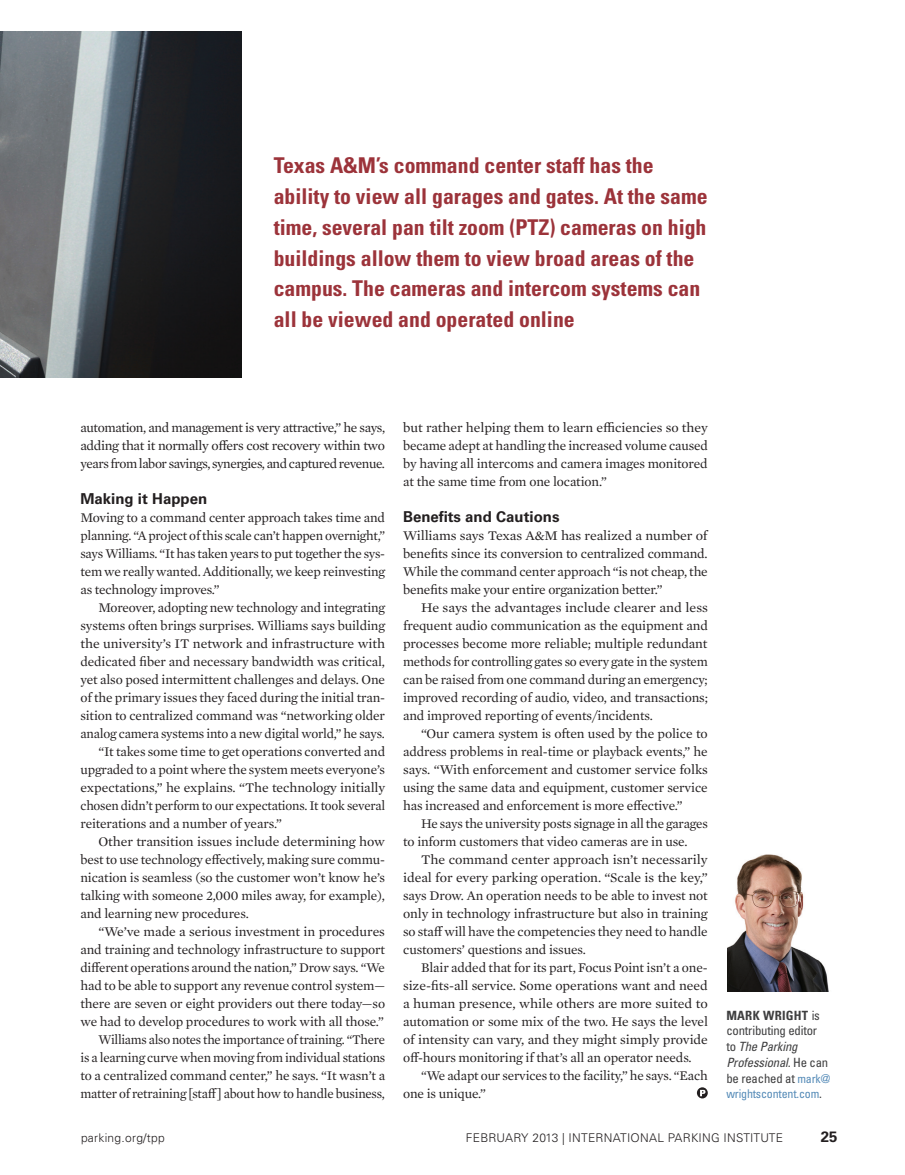
<style>
.page{position:relative;width:905px;height:1175px;background:#fff}
.page>*{position:absolute;margin:0;border:0;box-sizing:border-box;transform-origin:0 0}
.t1{font:700 condensed 21.75px/30.8px "Univers LT Std";color:#9c333a}
.t2{font:700 15px "Univers LT Std";color:#231f20}
.t3{font:13.5px/18px "Mercury Text G1";letter-spacing:-.01em;color:#231f20;text-align:justify}
.t4{font:13.5px "Mercury Text G1";letter-spacing:-.01em;color:#231f20;scale:1.04 1}
.t5{font:13.5px "Mercury Text G1";letter-spacing:-.01em;color:#231f20;scale:.96 1}
.t6{font:13.5px "Mercury Text G1";letter-spacing:-.01em;color:#231f20;scale:1.05 1}
.t7{font:condensed 12.75px/15.8px "Univers LT Std";letter-spacing:-.015em;color:#3e3e3f}
.t8{font:300 12px "Univers LT Std";letter-spacing:.02em;color:#231f20}
.t9{font:condensed 12px "Univers LT Std";letter-spacing:-.015em;color:#548ab7}
.s1{font-weight:700}
.s2{font-style:italic}
.s3{font-size:12px;color:#548ab7}
.s4{font-size:12.75px;color:#3e3e3f}
</style>
<div class="page">
<svg style="left:697px;top:1087px;width:10px;height:11px"></svg>
<svg style="left:700px;top:1089px;width:5px;height:7px"></svg>
<img style="left:727px;top:854px;width:102px;height:137px">
<img style="left:0;top:31px;width:242px;height:346px">
<p class="t1" style="left:274px;top:150px;width:435px">Texas A&amp;M’s command center staff has the ability to view all garages and gates. At the same time, several pan tilt zoom (PTZ) cameras on high buildings allow them to view broad areas of the campus. The cameras and intercom systems can all be viewed and operated online</p>
<p class="t3" style="left:80px;top:418px;width:306px">automation, and management is very attractive,” he says, adding that it normally offers cost recovery within two years from labor savings, synergies, and captured revenue.</p>
<p class="t2" style="left:80px;top:490px;width:128px">Making it Happen</p>
<p class="t3" style="left:80px;top:508px;width:306px">Moving to a command center approach takes time and</p>
<p class="t3" style="left:80px;top:526px;width:306px">planning. “A project of this scale can’t happen overnight,”</p>
<p class="t3" style="left:80px;top:544px;width:306px">says Williams. “It has taken years to put together the sys-</p>
<p class="t3" style="left:80px;top:562px;width:306px">tem we really wanted. Additionally, we keep reinvesting</p>
<p class="t3" style="left:80px;top:580px;width:141px">as technology improves.”</p>
<p class="t3" style="left:98px;top:598px;width:288px">Moreover, adopting new technology and integrating</p>
<p class="t3" style="left:80px;top:616px;width:306px">systems often brings surprises. Williams says building</p>
<p class="t3" style="left:80px;top:634px;width:306px">the university’s IT network and infrastructure with</p>
<p class="t3" style="left:80px;top:652px;width:306px">dedicated fiber and necessary bandwidth was critical,</p>
<p class="t3" style="left:80px;top:670px;width:306px">yet also posed intermittent challenges and delays. One</p>
<p class="t3" style="left:80px;top:688px;width:306px">of the primary issues they faced during the initial tran-</p>
<p class="t3" style="left:80px;top:706px;width:306px">sition to centralized command was “networking older</p>
<p class="t3" style="left:80px;top:724px;width:306px">analog camera systems into a new digital world,” he says.</p>
<p class="t3" style="left:98px;top:742px;width:288px">“It takes some time to get operations converted and</p>
<p class="t3" style="left:80px;top:760px;width:306px">upgraded to a point where the system meets everyone’s</p>
<p class="t3" style="left:80px;top:778px;width:306px">expectations,” he explains. “The technology initially</p>
<p class="t5" style="left:80px;top:796px;width:319px">chosen didn’t perform to our expectations. It took several</p>
<p class="t3" style="left:80px;top:814px;width:203px">reiterations and a number of years.”</p>
<p class="t3" style="left:98px;top:832px;width:288px">Other transition issues include determining how</p>
<p class="t3" style="left:80px;top:850px;width:306px">best to use technology effectively, making sure commu-</p>
<p class="t3" style="left:80px;top:868px;width:306px">nication is seamless (so the customer won’t know he’s</p>
<p class="t3" style="left:80px;top:886px;width:306px">talking with someone 2,000 miles away, for example),</p>
<p class="t3" style="left:80px;top:904px;width:170px">and learning new procedures.</p>
<p class="t3" style="left:98px;top:922px;width:288px">“We’ve made a serious investment in procedures</p>
<p class="t3" style="left:80px;top:940px;width:306px">and training and technology infrastructure to support</p>
<p class="t3" style="left:80px;top:958px;width:306px">different operations around the nation,” Drow says. “We</p>
<p class="t3" style="left:80px;top:976px;width:306px">had to be able to support any revenue control system—</p>
<p class="t3" style="left:80px;top:994px;width:306px">there are seven or eight providers out there today—so</p>
<p class="t3" style="left:80px;top:1012px;width:305px">we had to develop procedures to work with all those.”</p>
<p class="t5" style="left:98px;top:1030px;width:300px">Williams also notes the importance of training. “There</p>
<p class="t3" style="left:80px;top:1048px;width:306px">is a learning curve when moving from individual stations</p>
<p class="t3" style="left:80px;top:1066px;width:306px">to a centralized command center,” he says. “It wasn’t a</p>
<p class="t3" style="left:80px;top:1084px;width:306px">matter of retraining [staff] about how to handle business,</p>
<p class="t3" style="left:403px;top:418px;width:306px">but rather helping them to learn efficiencies so they became adept at handling the increased volume caused by having all intercoms and camera images monitored at the same time from one location.”</p>
<p class="t2" style="left:403px;top:508px;width:158px">Benefits and Cautions</p>
<p class="t4" style="left:403px;top:526px;width:294px">Williams says Texas A&amp;M has realized a number of</p>
<p class="t3" style="left:403px;top:544px;width:306px">benefits since its conversion to centralized command.</p>
<p class="t3" style="left:403px;top:562px;width:306px">While the command center approach “is not cheap, the</p>
<p class="t3" style="left:403px;top:580px;width:261px">benefits make your entire organization better.”</p>
<p class="t6" style="left:421px;top:598px;width:275px">He says the advantages include clearer and less</p>
<p class="t3" style="left:403px;top:616px;width:306px">frequent audio communication as the equipment and</p>
<p class="t3" style="left:403px;top:634px;width:306px">processes become more reliable; multiple redundant</p>
<p class="t3" style="left:403px;top:652px;width:306px">methods for controlling gates so every gate in the system</p>
<p class="t3" style="left:403px;top:670px;width:306px">can be raised from one command during an emergency;</p>
<p class="t3" style="left:403px;top:688px;width:306px">improved recording of audio, video, and transactions;</p>
<p class="t3" style="left:403px;top:706px;width:251px">and improved reporting of events/incidents.</p>
<p class="t3" style="left:421px;top:724px;width:288px">“Our camera system is often used by the police to</p>
<p class="t3" style="left:403px;top:742px;width:306px">address problems in real-time or playback events,” he</p>
<p class="t3" style="left:403px;top:760px;width:306px">says. “With enforcement and customer service folks</p>
<p class="t3" style="left:403px;top:778px;width:306px">using the same data and equipment, customer service</p>
<p class="t3" style="left:403px;top:796px;width:281px">has increased and enforcement is more effective.”</p>
<p class="t3" style="left:421px;top:814px;width:288px">He says the university posts signage in all the garages</p>
<p class="t3" style="left:403px;top:832px;width:286px">to inform customers that video cameras are in use.</p>
<p class="t4" style="left:421px;top:850px;width:277px">The command center approach isn’t necessarily</p>
<p class="t3" style="left:403px;top:868px;width:306px">ideal for every parking operation. “Scale is the key,”</p>
<p class="t3" style="left:403px;top:886px;width:306px">says Drow. An operation needs to be able to invest not</p>
<p class="t3" style="left:403px;top:904px;width:306px">only in technology infrastructure but also in training</p>
<p class="t3" style="left:403px;top:922px;width:306px">so staff will have the competencies they need to handle</p>
<p class="t3" style="left:403px;top:940px;width:184px">customers’ questions and issues.</p>
<p class="t3" style="left:421px;top:958px;width:288px">Blair added that for its part, Focus Point isn’t a one-</p>
<p class="t3" style="left:403px;top:976px;width:306px">size-fits-all service. Some operations want and need</p>
<p class="t4" style="left:403px;top:994px;width:294px">a human presence, while others are more suited to</p>
<p class="t3" style="left:403px;top:1012px;width:306px">automation or some mix of the two. He says the level</p>
<p class="t3" style="left:403px;top:1030px;width:306px">of intensity can vary, and they might simply provide</p>
<p class="t3" style="left:403px;top:1048px;width:290px">off-hours monitoring if that’s all an operator needs.</p>
<p class="t3" style="left:421px;top:1066px;width:288px">“We adapt our services to the facility,” he says. “Each</p>
<p class="t3" style="left:403px;top:1084px;width:84px">one is unique.”</p>
<p class="t7" style="left:726px;top:1007px;width:105px"><span class="s1">Mark Wright</span> is contributing editor<br>to <span class="s2">The Parking<br>Professional.</span> He can be reached at <span class="s3">mark@</span></p>
<p class="t9" style="left:726px;top:1086px;width:97px">wrightscontent.com<span class="s4">.</span></p>
<p class="t8" style="left:81px;top:1130px;width:85px">PARKING.ORG/TPP</p>
<p class="t8" style="left:466px;top:1130px;width:32px">FEBRUAR</p>
<p class="t8" style="left:521px;top:1130px;width:259px">Y 2013 | I NTERNATIONAL PARKING I NSTITUTE</p>
<p class="t2" style="left:820px;top:1127px;width:18px">25</p>
</div>
